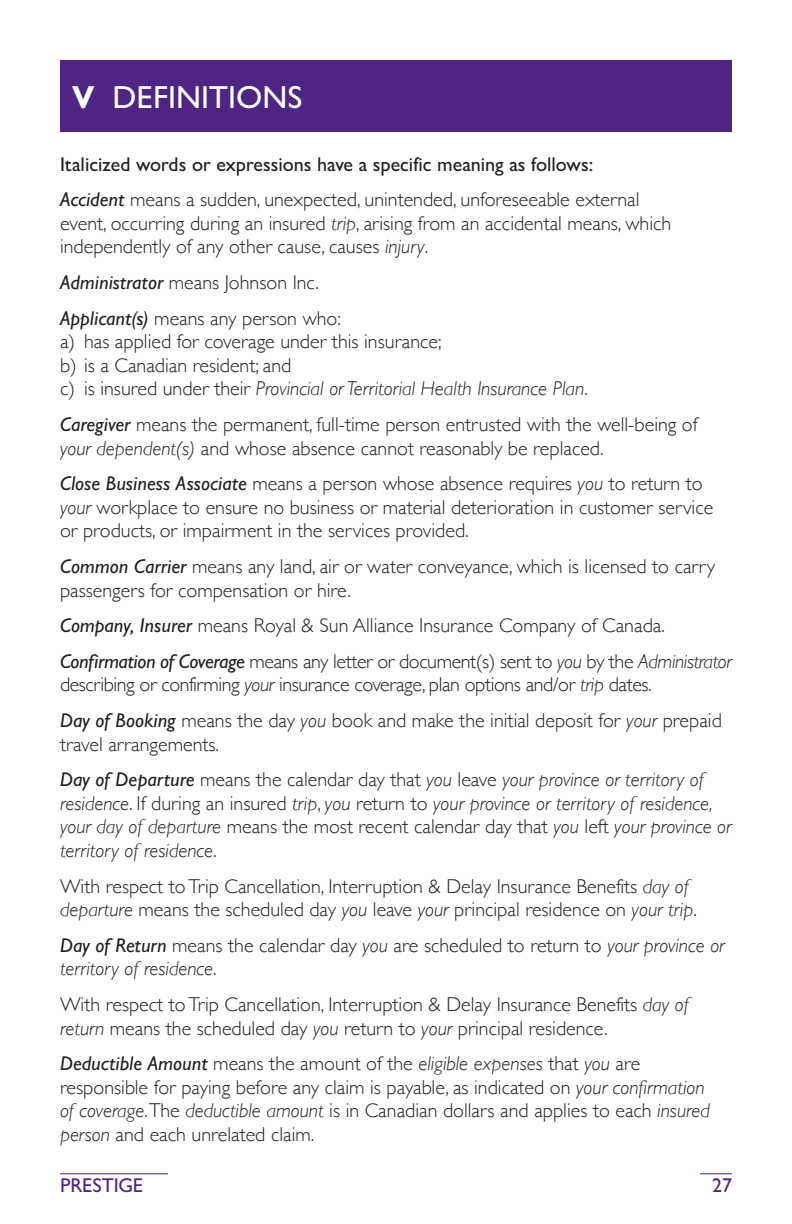
<style>
.page{position:relative;width:792px;height:1224px;background:#fff}
.page>*{position:absolute;margin:0;border:0;box-sizing:border-box;transform-origin:0 0}
.t1{font:500 32px "Gill Sans Nova";color:#fff}
.t2{font:300 20px/23.6px "Gill Sans";color:#231f20}
.t3{font:italic 300 20px/23.6px "Gill Sans";color:#231f20}
.t4{font:300 20px/35.6px "Gill Sans";letter-spacing:-.02em;color:#231f20}
.t5{font:500 20px "Gill Sans Nova";color:#231f20}
.t6{font:500 20px "Gill Sans Nova";letter-spacing:-.01em;color:#4e2582}
.s1{font-weight:700}
.s2{font-family:"Gill Sans Nova";font-weight:500;font-style:italic}
.s3{font-style:italic}
.s4{font-style:normal}
</style>
<div class="page">
<hr style="left:60px;top:1173px;width:108px;height:1px;background:#4e2582">
<hr style="left:700px;top:1173px;width:32px;height:1px;background:#4e2582">
<div style="left:60px;top:60px;width:672px;height:72px;background:#4e2582"></div>
<h1 class="t1" style="left:72px;top:77px;width:232px"><span class="s1">V</span> DEFINITIONS</h1>
<p class="t5" style="left:60px;top:152px;width:535px">Italicized words or expressions have a specific meaning as follows:</p>
<p class="t2" style="left:60px;top:187px;width:613px"><span class="s2">Accident</span> means a sudden, unexpected, unintended, unforeseeable external event, occurring during an insured <span class="s3">trip</span>, arising from an accidental means, which independently of any other cause, causes <span class="s3">injury</span>.</p>
<p class="t2" style="left:60px;top:264px;width:283px;line-height:35.6px"><span class="s2">Administrator</span> means Johnson Inc.<br><span class="s2">Applicant(s)</span> means any person who:</p>
<p class="t2" style="left:60px;top:329px;width:529px">a) has applied for coverage under this insurance;<br>b) is a Canadian resident; and<br>c) is insured under their <span class="s3">Provincial or Territorial Health Insurance Plan</span>.</p>
<p class="t2" style="left:60px;top:412px;width:639px"><span class="s2">Caregiver</span> means the permanent, full-time person entrusted with the well-being of <span class="s3">your dependent(s)</span> and whose absence cannot reasonably be replaced.</p>
<p class="t2" style="left:60px;top:471px;width:655px"><span class="s2">Close Business Associate</span> means a person whose absence requires <span class="s3">you</span> to return to <span class="s3">your</span> workplace to ensure no business or material deterioration in customer service or products, or impairment in the services provided.</p>
<p class="t2" style="left:60px;top:554px;width:657px"><span class="s2">Common Carrier</span> means any land, air or water conveyance, which is licensed to carry passengers for compensation or hire.</p>
<p class="t2" style="left:60px;top:607px;width:673px;line-height:35.6px"><span class="s2">Company, Insurer</span> means Royal &amp; Sun Alliance Insurance Company of Canada.<br><span class="s2">Confirmation of Coverage</span> means any letter or document(s) sent to <span class="s3">you</span> by the <span class="s3">Administrator</span></p>
<p class="t4" style="left:60px;top:666px;width:663px">describing or confirming <span class="s3">your</span> insurance coverage, plan options and/or <span class="s3">trip</span> dates.<br><span class="s2">Day of Booking</span> means the day <span class="s3">you</span> book and make the initial deposit for <span class="s3">your</span> prepaid</p>
<p class="t2" style="left:60px;top:725px;width:645px;line-height:35.6px">travel arrangements.<br><span class="s2">Day of Departure</span> means the calendar day that <span class="s3">you</span> leave <span class="s3">your province or territory of</span></p>
<p class="t3" style="left:60px;top:791px;width:673px">residence<span class="s4">. If during an insured</span> trip<span class="s4">,</span> you <span class="s4">return to</span> your province or territory of residence, your day of departure <span class="s4">means the most recent calendar day that</span> you <span class="s4">left</span> your province or territory of residence<span class="s4">.</span></p>
<p class="t2" style="left:60px;top:873px;width:638px">With respect to Trip Cancellation, Interruption &amp; Delay Insurance Benefits <span class="s3">day of departure</span> means the scheduled day <span class="s3">you</span> leave <span class="s3">your</span> principal residence on <span class="s3">your trip</span>.</p>
<p class="t2" style="left:60px;top:932px;width:666px"><span class="s2">Day of Return</span> means the calendar day <span class="s3">you</span> are scheduled to return to <span class="s3">your province or territory of residence</span>.</p>
<p class="t2" style="left:60px;top:992px;width:630px">With respect to Trip Cancellation, Interruption &amp; Delay Insurance Benefits <span class="s3">day of return</span> means the scheduled day <span class="s3">you</span> return to <span class="s3">your</span> principal residence.</p>
<p class="t2" style="left:60px;top:1051px;width:651px"><span class="s2">Deductible Amount</span> means the amount of the <span class="s3">eligible expenses</span> that <span class="s3">you</span> are responsible for paying before any claim is payable, as indicated on <span class="s3">your confirmation of coverage</span>.The <span class="s3">deductible amount</span> is in Canadian dollars and applies to each <span class="s3">insured person</span> and each unrelated claim.</p>
<p class="t6" style="left:60px;top:1173px;width:85px">PRESTIGE</p>
<p class="t6" style="left:712px;top:1173px;width:21px">27</p>
</div>
